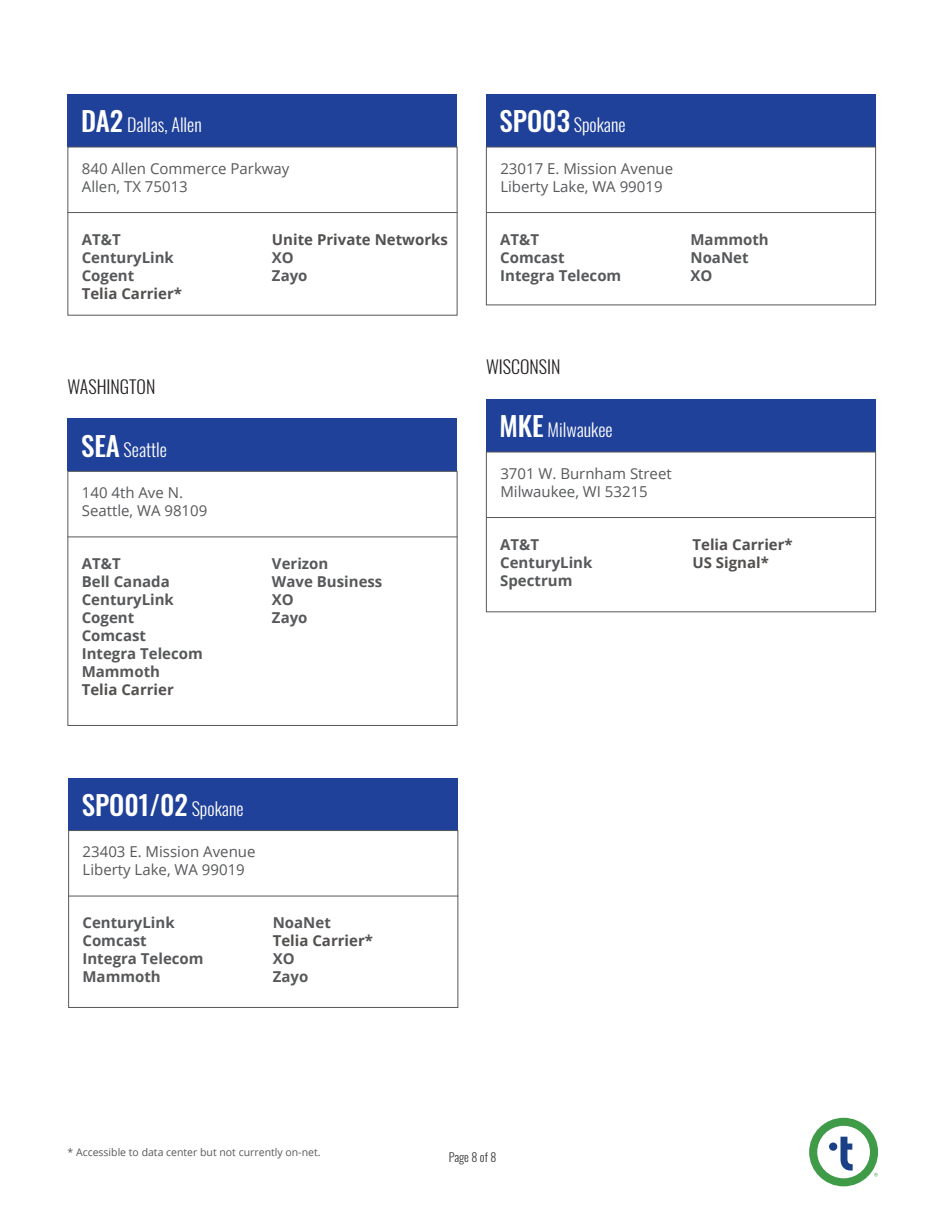
<style>
.page{position:relative;width:945px;height:1215px;background:#fff}
.page>*{position:absolute;margin:0;border:0;box-sizing:border-box;transform-origin:0 0}
.t1{font:500 27px "Oswald";color:#fff}
.t2{font:300 18px "Oswald";color:#fff}
.t3{font:300 18px "Oswald";color:#231f20}
.t4{font:700 15px "Open Sans";color:#57585a}
.t5{font:15px "Open Sans";color:#57585a}
.t6{font:700 15px "Open Sans";color:#535150}
.t7{font:300 12px "Oswald";letter-spacing:-.005em;color:#373837}
.t8{font:10.5px "Open Sans";color:#57585a}
.s1{font-weight:500;font-size:27px}
.s2{font-weight:300;font-size:18px}
</style>
<div class="page">
<svg style="left:809px;top:1118px;width:69px;height:68px"></svg>
<div style="left:486px;top:399px;width:390px;height:53px;background:#20419a"></div>
<hr style="left:486px;top:517px;width:390px;height:1px;background:#57585a">
<div style="left:486px;top:452px;width:390px;height:160px;border:1px solid #57585a"></div>
<div style="left:68px;top:419px;width:390px;height:52px;background:#20419a"></div>
<hr style="left:68px;top:537px;width:390px;height:1px;background:#57585a">
<div style="left:68px;top:471px;width:390px;height:255px;border:1px solid #57585a"></div>
<div style="left:68px;top:778px;width:390px;height:52px;background:#20419a"></div>
<div style="left:486px;top:94px;width:390px;height:53px;background:#20419a"></div>
<hr style="left:68px;top:896px;width:390px;height:1px;background:#57585a">
<hr style="left:486px;top:212px;width:390px;height:1px;background:#57585a">
<div style="left:68px;top:830px;width:390px;height:178px;border:1px solid #57585a"></div>
<div style="left:68px;top:94px;width:390px;height:53px;background:#20419a"></div>
<hr style="left:68px;top:212px;width:390px;height:1px;background:#57585a">
<div style="left:68px;top:147px;width:390px;height:169px;border:1px solid #57585a"></div>
<p class="t2" style="left:81px;top:109px;width:122px"><span class="s1">DA2</span> Dallas, Allen</p>
<p class="t5" style="left:82px;top:158px;width:209px">840 Allen Commerce Parkway</p>
<p class="t5" style="left:82px;top:176px;width:108px">Allen, TX 75013</p>
<p class="t4" style="left:82px;top:229px;width:40px">AT&amp;T</p>
<p class="t4" style="left:82px;top:247px;width:94px">CenturyLink</p>
<p class="t4" style="left:82px;top:265px;width:54px">Cogent</p>
<p class="t6" style="left:82px;top:283px;width:102px">Telia Carrier*</p>
<p class="t3" style="left:68px;top:370px;width:89px">WASHINGTON</p>
<p class="t2" style="left:81px;top:433px;width:87px"><span class="s1">SEA</span> Seattle</p>
<p class="t5" style="left:82px;top:482px;width:103px">140 4th Ave N.</p>
<p class="t5" style="left:82px;top:500px;width:127px">Seattle, WA 98109</p>
<p class="t4" style="left:82px;top:553px;width:40px">AT&amp;T</p>
<p class="t4" style="left:82px;top:571px;width:90px">Bell Canada</p>
<p class="t4" style="left:82px;top:589px;width:94px">CenturyLink</p>
<p class="t4" style="left:82px;top:607px;width:54px">Cogent</p>
<p class="t4" style="left:82px;top:625px;width:66px">Comcast</p>
<p class="t4" style="left:82px;top:643px;width:123px">Integra Telecom</p>
<p class="t4" style="left:82px;top:661px;width:80px">Mammoth</p>
<p class="t6" style="left:82px;top:679px;width:94px">Telia Carrier</p>
<p class="t6" style="left:272px;top:229px;width:177px">Unite Private Networks</p>
<p class="t4" style="left:272px;top:247px;width:23px">XO</p>
<p class="t4" style="left:272px;top:265px;width:37px">Zayo</p>
<p class="t4" style="left:272px;top:553px;width:58px">Verizon</p>
<p class="t4" style="left:272px;top:571px;width:112px">Wave Business</p>
<p class="t4" style="left:272px;top:589px;width:23px">XO</p>
<p class="t4" style="left:272px;top:607px;width:37px">Zayo</p>
<p class="t2" style="left:500px;top:109px;width:128px"><span class="s1">SPO03</span> Spokane</p>
<p class="t5" style="left:500px;top:158px;width:174px">23017 E. Mission Avenue</p>
<p class="t5" style="left:500px;top:176px;width:164px">Liberty Lake, WA 99019</p>
<p class="t4" style="left:500px;top:229px;width:40px">AT&amp;T</p>
<p class="t4" style="left:500px;top:247px;width:66px">Comcast</p>
<p class="t4" style="left:500px;top:265px;width:123px">Integra Telecom</p>
<p class="t4" style="left:690px;top:229px;width:80px">Mammoth</p>
<p class="t4" style="left:690px;top:247px;width:60px">NoaNet</p>
<p class="t4" style="left:690px;top:265px;width:23px">XO</p>
<p class="t3" style="left:486px;top:351px;width:76px">WISCONSIN</p>
<p class="t2" style="left:500px;top:414px;width:115px"><span class="s1">MKE</span> Milwaukee</p>
<p class="t5" style="left:500px;top:463px;width:173px">3701 W. Burnham Street</p>
<p class="t5" style="left:500px;top:481px;width:149px">Milwaukee, WI 53215</p>
<p class="t4" style="left:500px;top:533px;width:40px">AT&amp;T</p>
<p class="t4" style="left:500px;top:551px;width:94px">CenturyLink</p>
<p class="t4" style="left:500px;top:569px;width:74px">Spectrum</p>
<p class="t6" style="left:692px;top:533px;width:102px">Telia Carrier*</p>
<p class="t6" style="left:692px;top:551px;width:78px">US Signal*</p>
<p class="t1" style="left:82px;top:791px;width:163px">SPO01/02 <span class="s2">Spokane</span></p>
<p class="t5" style="left:83px;top:841px;width:174px">23403 E. Mission Avenue</p>
<p class="t5" style="left:83px;top:859px;width:164px">Liberty Lake, WA 99019</p>
<p class="t4" style="left:82px;top:912px;width:94px">CenturyLink</p>
<p class="t4" style="left:82px;top:930px;width:66px">Comcast</p>
<p class="t4" style="left:82px;top:948px;width:123px">Integra Telecom</p>
<p class="t4" style="left:82px;top:966px;width:80px">Mammoth</p>
<p class="t4" style="left:273px;top:912px;width:60px">NoaNet</p>
<p class="t6" style="left:273px;top:930px;width:102px">Telia Carrier*</p>
<p class="t4" style="left:273px;top:948px;width:23px">XO</p>
<p class="t4" style="left:273px;top:966px;width:37px">Zayo</p>
<p class="t8" style="left:68px;top:1145px;width:255px">* Accessible to data center but not currently on-net.</p>
<p class="t7" style="left:449px;top:1146px;width:49px">Page 8 of 8</p>
</div>
